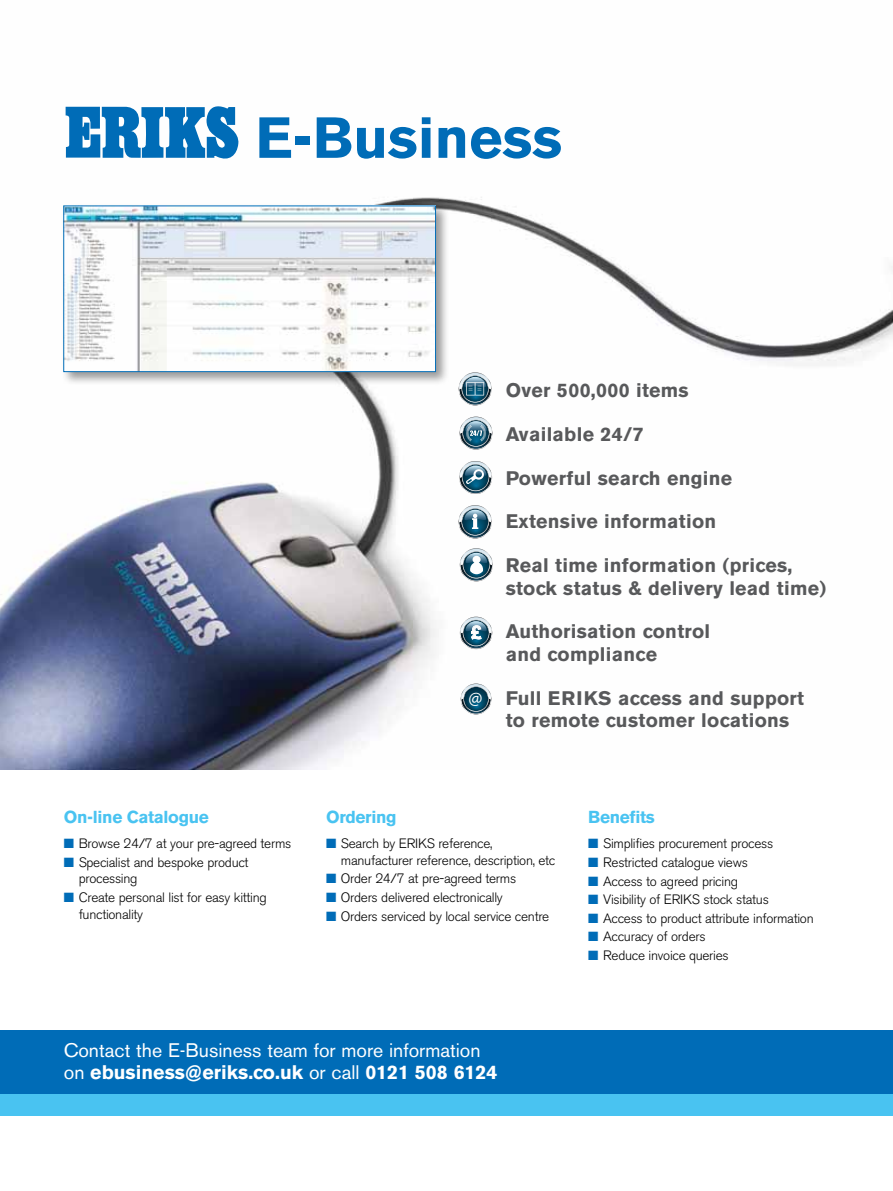
<style>
.page{position:relative;width:893px;height:1191px;background:#fff}
.page>*{position:absolute;margin:0;border:0;box-sizing:border-box;transform-origin:0 0}
.t1{font:700 57.3px "Akzidenz Grotesk BE";color:#006cb7}
.t2{font:700 19.5px/22.5px "Akzidenz Grotesk BE";letter-spacing:.015em;color:#58595b}
.t3{font:19.5px/22.5px "Akzidenz Grotesk BE";color:#fff}
.t4{font:19.05px "Myriad Pro";color:#fff}
.t5{font:700 18.3px "Arial";color:#fff}
.t6{font:700 17.25px "Akzidenz Grotesk BE";letter-spacing:-.02em;color:#49c3f1}
.t7{font:300 13.5px/16.5px "Akzidenz Grotesk BE";letter-spacing:-.02em;color:#000}
.s1{color:#006cb7}
.s2{font-weight:700}
</style>
<div class="page">
<div style="left:0;top:1030px;width:893px;height:63px;background:#006cb7"></div>
<div style="left:0;top:1093px;width:893px;height:22px;background:#49c3f1"></div>
<img style="left:0;top:106px;width:893px;height:663px">
<svg style="left:66px;top:106px;width:172px;height:53px"></svg>
<div style="left:61px;top:203px;width:389px;height:183px;background:#000;opacity:.4"></div>
<img style="left:65px;top:208px;width:369px;height:162px">
<div style="left:63px;top:206px;width:373px;height:166px;border:1px solid #006cb7"></div>
<svg style="left:460px;top:548px;width:33px;height:33px"></svg>
<svg style="left:458px;top:372px;width:34px;height:33px"></svg>
<svg style="left:459px;top:416px;width:34px;height:34px"></svg>
<svg style="left:459px;top:461px;width:33px;height:33px"></svg>
<svg style="left:458px;top:505px;width:34px;height:34px"></svg>
<svg style="left:460px;top:616px;width:32px;height:33px"></svg>
<svg style="left:460px;top:683px;width:32px;height:31px"></svg>
<h1 class="t1" style="left:255px;top:105px;width:308px">E-Business</h1>
<p class="t6" style="left:64px;top:807px;width:147px">On-line Catalogue</p>
<p class="t7" style="left:64px;top:835px;width:229px"><span class="s1">■</span> Browse 24/7 at your pre-agreed terms</p>
<p class="t7" style="left:79px;top:854px;width:171px;text-indent:-15px"><span class="s1">■</span> Specialist and bespoke product processing</p>
<p class="t7" style="left:79px;top:889px;width:190px;text-indent:-15px"><span class="s1">■</span> Create personal list for easy kitting functionality</p>
<h3 class="t5" style="left:471px;top:620px;width:12px">£</h3>
<h3 class="t4" style="left:468px;top:686px;width:15px">@</h3>
<h2 class="t2" style="left:506px;top:379px;width:185px">Over 500,000 items</h2>
<h2 class="t2" style="left:506px;top:423px;width:139px">Available 24/7</h2>
<h2 class="t2" style="left:506px;top:467px;width:228px">Powerful search engine</h2>
<h2 class="t2" style="left:506px;top:510px;width:212px">Extensive information</h2>
<h2 class="t2" style="left:506px;top:554px;width:322px">Real time information (prices, stock status &amp; delivery lead time)</h2>
<h2 class="t2" style="left:506px;top:620px;width:206px">Authorisation control and compliance</h2>
<h2 class="t2" style="left:506px;top:687px;width:300px">Full ERIKS access and support to remote customer locations</h2>
<p class="t6" style="left:326px;top:807px;width:72px">Ordering</p>
<p class="t7" style="left:341px;top:835px;width:216px;text-indent:-15px"><span class="s1">■</span> Search by ERIKS reference, manufacturer reference, description, etc</p>
<p class="t7" style="left:326px;top:870px;width:192px"><span class="s1">■</span> Order 24/7 at pre-agreed terms</p>
<p class="t7" style="left:326px;top:889px;width:178px"><span class="s1">■</span> Orders delivered electronically</p>
<p class="t7" style="left:326px;top:908px;width:225px"><span class="s1">■</span> Orders serviced by local service centre</p>
<p class="t6" style="left:588px;top:807px;width:68px">Benefits</p>
<p class="t7" style="left:588px;top:835px;width:186px"><span class="s1">■</span> Simplifies procurement process</p>
<p class="t7" style="left:588px;top:854px;width:161px"><span class="s1">■</span> Restricted catalogue views</p>
<p class="t7" style="left:588px;top:873px;width:151px"><span class="s1">■</span> Access to agreed pricing</p>
<p class="t7" style="left:588px;top:891px;width:182px"><span class="s1">■</span> Visibility of ERIKS stock status</p>
<p class="t7" style="left:588px;top:910px;width:227px"><span class="s1">■</span> Access to product attribute information</p>
<p class="t7" style="left:588px;top:928px;width:119px"><span class="s1">■</span> Accuracy of orders</p>
<p class="t7" style="left:588px;top:947px;width:142px"><span class="s1">■</span> Reduce invoice queries</p>
<h2 class="t3" style="left:64px;top:1038px;width:435px">Contact the E-Business team for more information on <span class="s2">ebusiness@eriks.co.uk</span> or call <span class="s2">0121 508 6124</span></h2>
</div>
